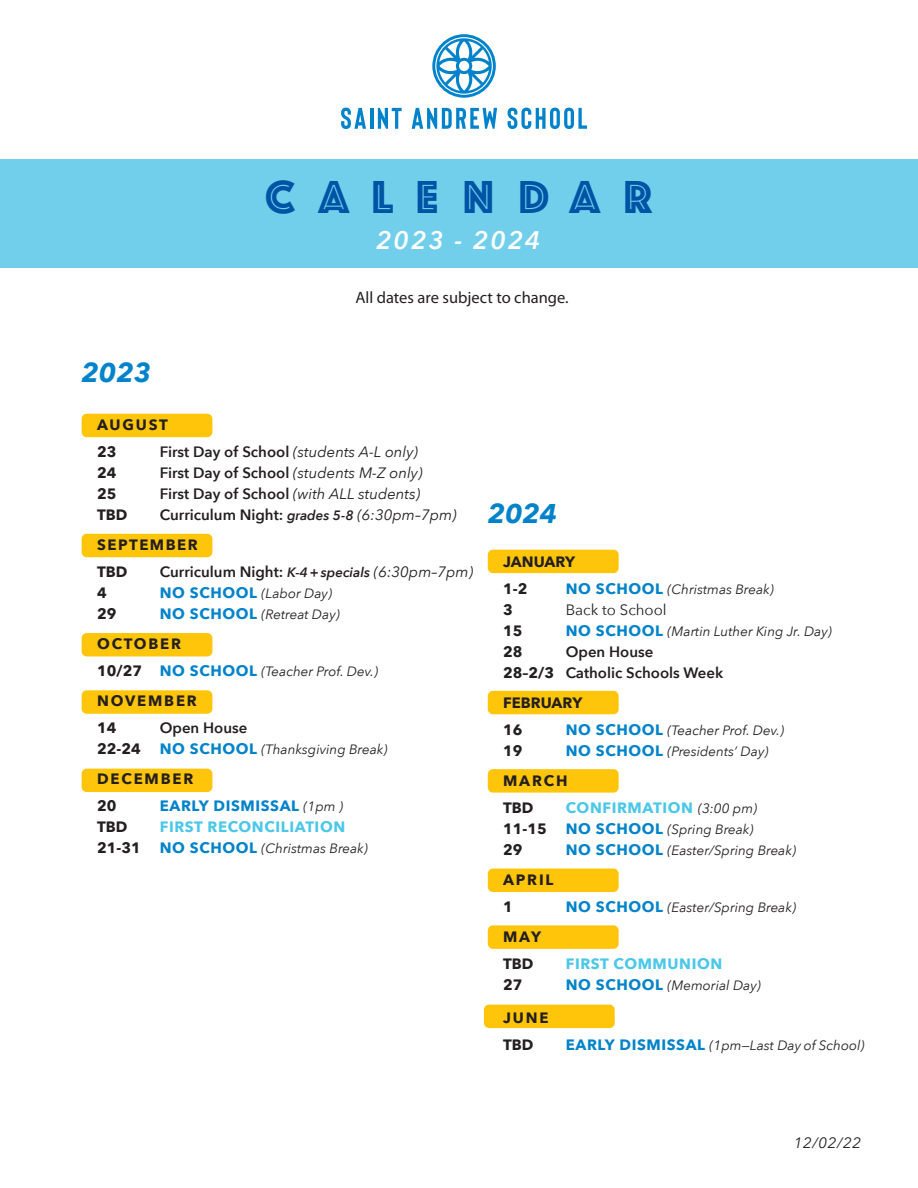
<style>
.page{position:relative;width:918px;height:1188px;background:#fff}
.page>*{position:absolute;margin:0;border:0;box-sizing:border-box;transform-origin:0 0}
.t1{font:48px "Phosphate Inline";letter-spacing:.5em;color:#0054a6}
.t2{font:italic 700 27px "Avenir Next";color:#0083ca}
.t3{font:italic 600 25.35px "Avenir Next";letter-spacing:.08em;color:#fff}
.t4{font:16.5px "Myriad Pro";color:#231f20}
.t5{font:600 15px/30px "Avenir Next";color:#231f20}
.t6{font:italic 15px "Avenir Next";color:#231f20}
.t7{font:700 15px/27px "Avenir Next";color:#231f20}
.t8{font:700 15px "Avenir Next";letter-spacing:.04em;color:#4ac7e9}
.t9{font:700 15px/27px "Avenir Next";letter-spacing:.12em;color:#231f20}
.t10{font:700 15px "Avenir Next";letter-spacing:.04em;color:#0083ca}
.t11{font:15px "Avenir Next";color:#231f20}
.t12{font:700 15px/27px "Avenir Next";letter-spacing:.115em;color:#231f20}
.t13{font:italic 13.5px "Avenir Next";color:#231f20}
.s1{font-weight:600;font-style:normal}
.s2{font-style:italic;font-size:13.5px}
.s3{font-weight:400;font-style:italic}
.s4{font-weight:700}
.s5{font-weight:700;font-style:normal;font-size:15px;color:#0083ca}
.s6{font-weight:700;font-style:normal;font-size:15px}
.s7{font-weight:400;font-style:italic;font-size:13.5px;color:#231f20}
</style>
<div class="page">
<div style="left:0;top:159px;width:918px;height:108px;background:#71cfeb"></div>
<div style="left:82px;top:414px;width:130px;height:23px;background:#ffc50b;border-radius:5px"></div>
<div style="left:82px;top:534px;width:130px;height:23px;background:#ffc50b;border-radius:5px"></div>
<div style="left:82px;top:633px;width:130px;height:23px;background:#ffc50b;border-radius:5px"></div>
<div style="left:82px;top:690px;width:130px;height:24px;background:#ffc50b;border-radius:5px"></div>
<div style="left:82px;top:769px;width:130px;height:23px;background:#ffc50b;border-radius:5px"></div>
<div style="left:488px;top:550px;width:131px;height:23px;background:#ffc50b;border-radius:5px"></div>
<div style="left:488px;top:769px;width:131px;height:24px;background:#ffc50b;border-radius:5px"></div>
<div style="left:488px;top:869px;width:131px;height:23px;background:#ffc50b;border-radius:5px"></div>
<div style="left:484px;top:1005px;width:131px;height:23px;background:#ffc50b;border-radius:5px"></div>
<div style="left:488px;top:925px;width:131px;height:24px;background:#ffc50b;border-radius:5px"></div>
<div style="left:488px;top:691px;width:131px;height:23px;background:#ffc50b;border-radius:5px"></div>
<svg style="left:341px;top:108px;width:25px;height:21px"></svg>
<hr style="left:370px;top:108px;width:3px;height:21px;background:#0083ca">
<svg style="left:378px;top:108px;width:24px;height:21px"></svg>
<svg style="left:412px;top:108px;width:85px;height:21px"></svg>
<svg style="left:508px;top:108px;width:79px;height:21px"></svg>
<svg style="left:432px;top:34px;width:64px;height:64px"></svg>
<h1 class="t1" style="left:265px;top:163px;width:388px">CALENDAR</h1>
<h3 class="t3" style="left:376px;top:219px;width:166px">2023 - 2024</h3>
<h2 class="t2" style="left:82px;top:350px;width:71px">2023</h2>
<p class="t4" style="left:355px;top:287px;width:215px">All dates are subject to change.</p>
<p class="t12" style="left:97px;top:411px;width:72px">AUGUST<br>23</p>
<p class="t6" style="left:160px;top:439px;width:260px"><span class="s1">First Day of School</span> (students A-L only)</p>
<p class="t7" style="left:97px;top:459px;width:21px">24</p>
<p class="t6" style="left:160px;top:460px;width:264px"><span class="s1">First Day of School</span> (students M-Z only)</p>
<p class="t7" style="left:97px;top:480px;width:21px">25</p>
<p class="t6" style="left:160px;top:481px;width:262px"><span class="s1">First Day of School</span> (with ALL students)</p>
<p class="t7" style="left:97px;top:501px;width:32px">TBD</p>
<p class="t5" style="left:97px;top:500px;width:361px;text-indent:63px">Curriculum Night: <span class="s2">grades 5-8</span> <span class="s3">(6:30pm–7pm)<br></span><span class="s4">SEPTEMBER</span></p>
<p class="t7" style="left:97px;top:558px;width:32px">TBD</p>
<p class="t5" style="left:160px;top:557px;width:315px">Curriculum Night: <span class="s2">K-4+specials</span> <span class="s3">(6:30pm–7pm)</span></p>
<p class="t7" style="left:97px;top:579px;width:11px">4</p>
<p class="t13" style="left:160px;top:582px;width:174px"><span class="s5">NO SCHOOL</span> (Labor Day)</p>
<p class="t7" style="left:97px;top:600px;width:21px">29</p>
<p class="t13" style="left:160px;top:603px;width:182px"><span class="s5">NO SCHOOL</span> (Retreat Day)</p>
<p class="t9" style="left:97px;top:630px;width:85px">OCTOBER</p>
<p class="t13" style="left:97px;top:660px;width:282px"><span class="s6">10/27</span> <span class="s5">NO SCHOOL</span> (Teacher Prof. Dev.)</p>
<p class="t9" style="left:97px;top:687px;width:101px">NOVEMBER<br>14</p>
<p class="t5" style="left:160px;top:713px;width:89px">Open House</p>
<p class="t7" style="left:97px;top:735px;width:45px">22-24</p>
<p class="t13" style="left:160px;top:738px;width:229px"><span class="s5">NO SCHOOL</span> (Thanksgiving Break)</p>
<p class="t9" style="left:97px;top:765px;width:98px">DECEMBER<br>20</p>
<p class="t10" style="left:160px;top:793px;width:185px">EARLY DISMISSAL <span class="s7">(1pm )</span></p>
<p class="t7" style="left:97px;top:813px;width:32px">TBD</p>
<p class="t8" style="left:160px;top:814px;width:187px">FIRST RECONCILIATION</p>
<p class="t7" style="left:97px;top:834px;width:45px">21-31</p>
<p class="t13" style="left:160px;top:837px;width:210px"><span class="s5">NO SCHOOL</span> (Christmas Break)</p>
<h2 class="t2" style="left:488px;top:490px;width:71px">2024</h2>
<p class="t7" style="left:503px;top:548px;width:74px">JANUARY<br>1-2</p>
<p class="t13" style="left:566px;top:578px;width:210px"><span class="s5">NO SCHOOL</span> (Christmas Break)</p>
<p class="t7" style="left:503px;top:596px;width:11px">3</p>
<p class="t11" style="left:566px;top:597px;width:102px">Back to School</p>
<p class="t7" style="left:503px;top:617px;width:21px">15</p>
<p class="t13" style="left:566px;top:620px;width:268px"><span class="s5">NO SCHOOL</span> (Martin Luther King Jr. Day)</p>
<p class="t7" style="left:503px;top:638px;width:21px">28</p>
<p class="t5" style="left:503px;top:641px;width:222px;line-height:21px;text-align:center">Open House<br><span class="s4">28–2/3</span> Catholic Schools Week</p>
<p class="t7" style="left:503px;top:689px;width:81px">FEBRUARY<br>16</p>
<p class="t13" style="left:566px;top:719px;width:220px"><span class="s5">NO SCHOOL</span> (Teacher Prof. Dev.)</p>
<p class="t7" style="left:503px;top:737px;width:21px">19</p>
<p class="t13" style="left:566px;top:740px;width:204px"><span class="s5">NO SCHOOL</span> (Presidents’ Day)</p>
<p class="t9" style="left:503px;top:767px;width:66px">MARCH<br>TBD</p>
<p class="t8" style="left:566px;top:795px;width:193px">CONFIRMATION <span class="s7">(3:00 pm)</span></p>
<p class="t7" style="left:503px;top:815px;width:45px">11-15</p>
<p class="t13" style="left:566px;top:818px;width:189px"><span class="s5">NO SCHOOL</span> (Spring Break)</p>
<p class="t7" style="left:503px;top:836px;width:21px">29</p>
<p class="t13" style="left:566px;top:839px;width:232px"><span class="s5">NO SCHOOL</span> (Easter/Spring Break)</p>
<p class="t7" style="left:503px;top:866px;width:52px">APRIL<br>1</p>
<p class="t13" style="left:566px;top:896px;width:232px"><span class="s5">NO SCHOOL</span> (Easter/Spring Break)</p>
<p class="t7" style="left:503px;top:923px;width:39px">MAY<br>TBD</p>
<p class="t8" style="left:566px;top:951px;width:158px">FIRST COMMUNION</p>
<p class="t7" style="left:503px;top:971px;width:21px">27</p>
<p class="t13" style="left:566px;top:974px;width:197px"><span class="s5">NO SCHOOL</span> (Memorial Day)</p>
<p class="t7" style="left:503px;top:1004px;width:47px">JUNE<br>TBD</p>
<p class="t13" style="left:566px;top:1034px;width:300px"><span class="s5">EARLY DISMISSAL</span> (1pm—Last Day of School)</p>
<p class="t6" style="left:794px;top:1130px;width:69px">12/02/22</p>
</div>
